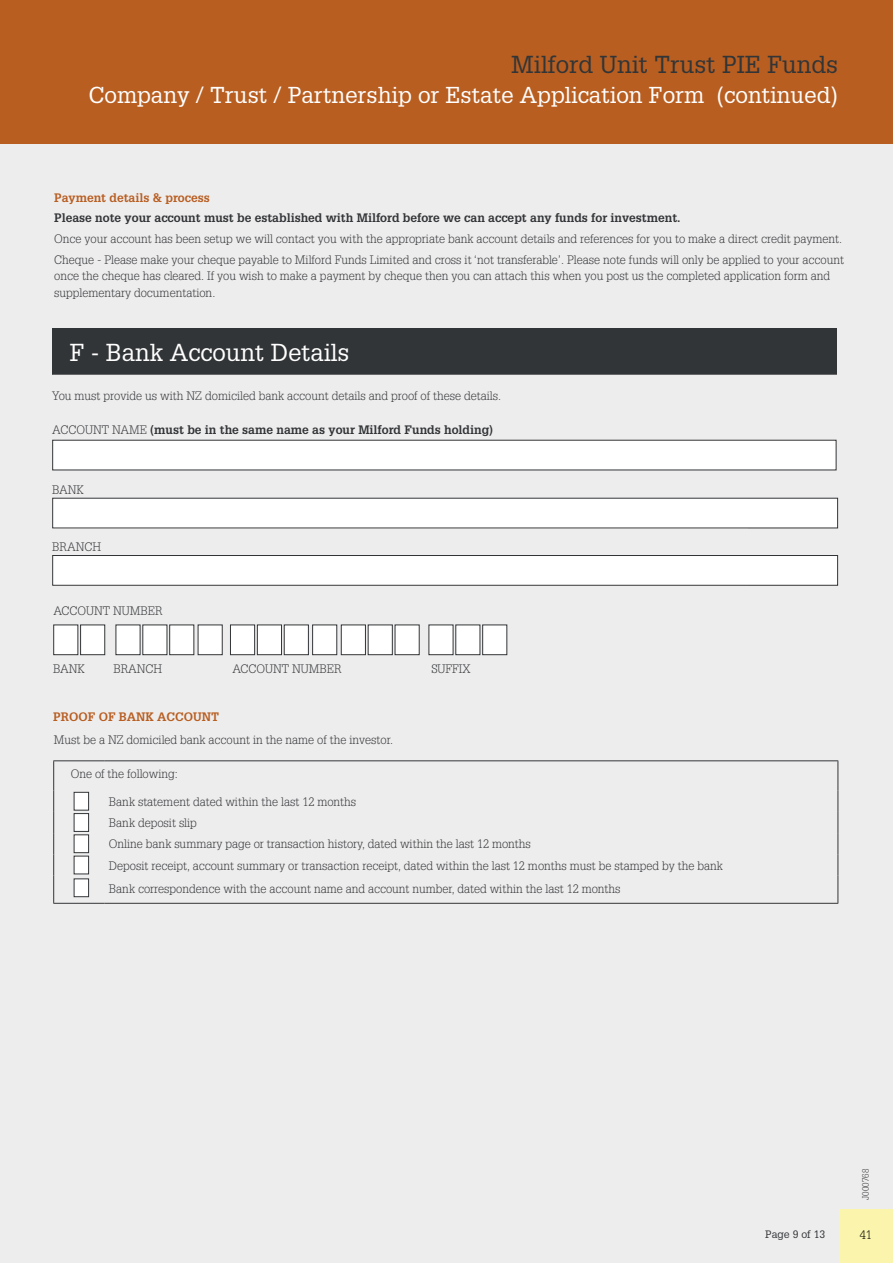
<style>
.page{position:relative;width:893px;height:1263px;background:#fff}
.page>*{position:absolute;margin:0;border:0;box-sizing:border-box;transform-origin:0 0}
.t1{font:24px "Glypha";color:#fff}
.t2{font:24px "Glypha";color:#323537}
.t3{font:22.5px "Glypha";color:#fff}
.t4{font:300 12px/21.3px "Glypha";color:#323537}
.t5{font:700 12px "Glypha";color:#323537}
.t6{font:700 12px "Glypha";color:#b85e21}
.t7{font:300 12px "Glypha";color:#000}
.t8{font:10.5px "Glypha";color:#323537}
.t9{font:300 9px "Glypha";color:#323537}
.s1{font-weight:300}
</style>
<div class="page">
<div style="left:0;top:81px;width:893px;height:1182px;background:#eeedee"></div>
<div style="left:0;top:0;width:893px;height:144px;background:#b85e21"></div>
<div style="left:52px;top:328px;width:785px;height:47px;background:#323537"></div>
<svg style="left:52px;top:439px;width:785px;height:90px"></svg>
<div style="left:52px;top:440px;width:784px;height:30px;background:#fff;border:1px solid #323537"></div>
<div style="left:52px;top:472px;width:695px;height:26px;background:#eeedee"></div>
<div style="left:52px;top:498px;width:786px;height:30px;background:#fff"></div>
<div style="left:52px;top:555px;width:786px;height:31px;background:#fff;border:1px solid #323537"></div>
<div style="left:80px;top:624px;width:25px;height:31px;background:#fff;border:1px solid #323537"></div>
<div style="left:53px;top:624px;width:25px;height:31px;background:#fff;border:1px solid #323537"></div>
<div style="left:116px;top:624px;width:24px;height:31px;background:#fff"></div>
<div style="left:142px;top:624px;width:25px;height:31px;background:#fff;border:1px solid #323537"></div>
<div style="left:169px;top:624px;width:25px;height:31px;background:#fff;border:1px solid #323537"></div>
<div style="left:198px;top:624px;width:25px;height:31px;background:#fff;border:1px solid #323537"></div>
<div style="left:230px;top:624px;width:25px;height:31px;background:#fff;border:1px solid #323537"></div>
<div style="left:257px;top:624px;width:25px;height:31px;background:#fff;border:1px solid #323537"></div>
<div style="left:284px;top:624px;width:25px;height:31px;background:#fff;border:1px solid #323537"></div>
<div style="left:312px;top:624px;width:25px;height:31px;background:#fff;border:1px solid #323537"></div>
<div style="left:341px;top:624px;width:25px;height:31px;background:#fff;border:1px solid #323537"></div>
<div style="left:368px;top:624px;width:25px;height:31px;background:#fff;border:1px solid #323537"></div>
<div style="left:395px;top:624px;width:25px;height:31px;background:#fff;border:1px solid #323537"></div>
<div style="left:428px;top:624px;width:25px;height:31px;background:#fff"></div>
<div style="left:455px;top:624px;width:25px;height:31px;background:#fff;border:1px solid #323537"></div>
<div style="left:482px;top:624px;width:25px;height:31px;background:#fff;border:1px solid #323537"></div>
<hr style="left:53px;top:760px;width:52px;height:1px;background:#323537">
<hr style="left:53px;top:761px;width:1px;height:30px;background:#323537">
<hr style="left:105px;top:760px;width:733px;height:1px;background:#323537">
<svg style="left:53px;top:791px;width:1px;height:112px"></svg>
<hr style="left:105px;top:903px;width:733px;height:1px;background:#323537">
<hr style="left:53px;top:903px;width:52px;height:1px;background:#323537">
<hr style="left:837px;top:761px;width:1px;height:30px;background:#323537">
<svg style="left:837px;top:791px;width:1px;height:112px"></svg>
<div style="left:74px;top:792px;width:15px;height:18px;background:#fff;border:1px solid #323537"></div>
<div style="left:74px;top:813px;width:15px;height:19px;background:#fff;border:1px solid #323537"></div>
<div style="left:74px;top:834px;width:15px;height:19px;background:#fff;border:1px solid #323537"></div>
<div style="left:74px;top:856px;width:15px;height:18px;background:#fff;border:1px solid #323537"></div>
<div style="left:74px;top:878px;width:15px;height:19px;background:#fff;border:1px solid #323537"></div>
<div style="left:839px;top:1209px;width:54px;height:54px;background:#fbf4ac"></div>
<h1 class="t2" style="left:495px;top:43px;width:328px">Milford Unit Trust PIE Funds</h1>
<h1 class="t1" style="left:29px;top:73px;width:794px">Company / Trust / Partnership or Estate Application Form (continued)</h1>
<h1 class="t2" style="left:511px;top:50px;width:328px">Milford Unit Trust PIE Funds</h1>
<h2 class="t3" style="left:88px;top:81px;width:751px">Company / Trust / Partnership or Estate Application Form (continued)</h2>
<p class="t6" style="left:54px;top:190px;width:157px">Payment details &amp; process</p>
<p class="t5" style="left:54px;top:211px;width:628px">Please note your account must be established with Milford before we can accept any funds for investment.</p>
<p class="t4" style="left:54px;top:228px;width:791px;line-height:20.7px">Once your account has been setup we will contact you with the appropriate bank account details and references for you to make a direct credit payment.<br>Cheque - Please make your cheque payable to Milford Funds Limited and cross it ‘not transferable’. Please note funds will only be applied to your account</p>
<p class="t4" style="left:54px;top:268px;width:777px;line-height:16.5px">once the cheque has cleared. If you wish to make a payment by cheque then you can attach this when you post us the completed application form and supplementary documentation.</p>
<h1 class="t1" style="left:70px;top:337px;width:281px">F - Bank Account Details</h1>
<p class="t4" style="left:52px;top:385px;width:450px">You must provide us with NZ domiciled bank account details and proof of these details.</p>
<p class="t5" style="left:52px;top:422px;width:442px"><span class="s1">ACCOUNT NAME</span> (must be in the same name as your Milford Funds holding)</p>
<p class="t4" style="left:52px;top:479px;width:33px">BANK</p>
<p class="t4" style="left:52px;top:536px;width:50px">BRANCH</p>
<p class="t4" style="left:53px;top:600px;width:111px">ACCOUNT NUMBER</p>
<p class="t4" style="left:53px;top:658px;width:33px">BANK</p>
<p class="t4" style="left:113px;top:658px;width:50px">BRANCH</p>
<p class="t4" style="left:232px;top:658px;width:111px">ACCOUNT NUMBER</p>
<p class="t4" style="left:431px;top:658px;width:41px">SUFFIX</p>
<p class="t6" style="left:53px;top:709px;width:167px">PROOF OF BANK ACCOUNT</p>
<p class="t4" style="left:54px;top:729px;width:341px">Must be a NZ domiciled bank account in the name of the investor.</p>
<p class="t4" style="left:71px;top:763px;width:109px">One of the following:</p>
<p class="t4" style="left:109px;top:791px;width:615px">Bank statement dated within the last 12 months<br>Bank deposit slip<br>Online bank summary page or transaction history, dated within the last 12 months<br>Deposit receipt, account summary or transaction receipt, dated within the last 12 months must be stamped by the bank</p>
<p class="t4" style="left:109px;top:878px;width:513px">Bank correspondence with the account name and account number, dated within the last 12 months</p>
<p class="t8" style="left:765px;top:1228px;width:62px">Page 9 of 13</p>
<p class="t9" style="left:860px;top:1199px;width:32px;rotate:-90deg">J000768</p>
<p class="t7" style="left:860px;top:1228px;width:13px">41</p>
</div>
